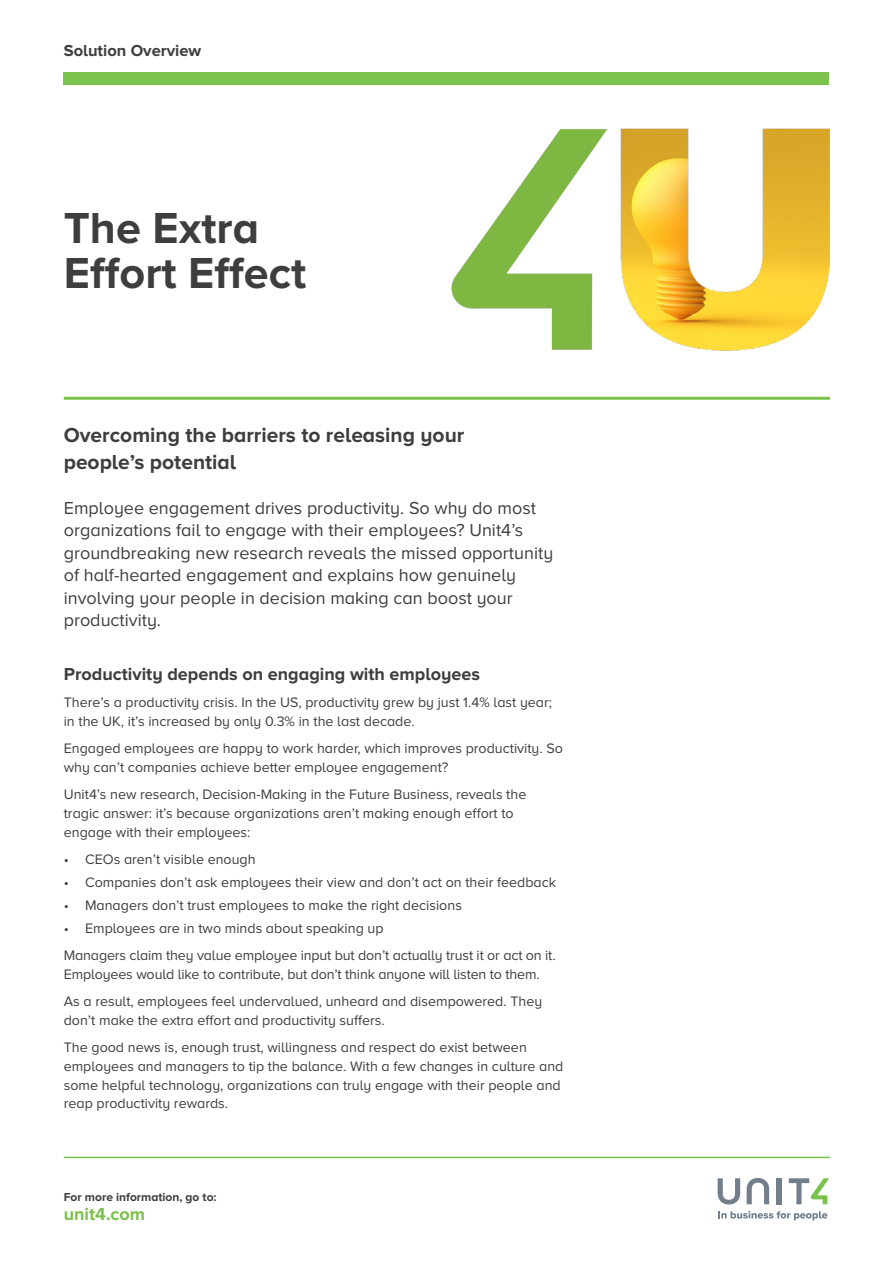
<style>
.page{position:relative;width:893px;height:1263px;background:#fff}
.page>*{position:absolute;margin:0;border:0;box-sizing:border-box;transform-origin:0 0}
.Headline_title{font:700 45px/45px "Proxima Nova A";color:#3e3e3f}
.TXT_introduction{font:700 21px/27px "Proxima Nova A";color:#3e3e3f}
.Body_copy{font:18px/22.5px "Proxima Nova A";color:#3e3e3f}
.Body_copy-2{font:700 18px "Proxima Nova A";color:#3e3e3f}
.t1{font:700 18px "Proxima Nova A";color:#7ac24b}
.t2{font:700 16.5px "Proxima Nova A";color:#3e3e3f}
.Body_copy-3{font:14.25px/18.8px "Proxima Nova A";color:#3e3e3f}
.Tabbed_body_copy{font:14.25px "Proxima Nova A";color:#3e3e3f}
.t3{font:700 12px "Proxima Nova A";color:#3e3e3f}
</style>
<div class="page">
<div style="left:64px;top:72px;width:765px;height:13px;background:#7ac24b"></div>
<hr style="left:64px;top:1157px;width:766px;height:1px;background:#7ac24b">
<svg style="left:718px;top:1211px;width:109px;height:9px"></svg>
<svg style="left:718px;top:1178px;width:22px;height:26px"></svg>
<svg style="left:747px;top:1178px;width:22px;height:26px"></svg>
<div style="left:777px;top:1178px;width:5px;height:26px;background:#727f8a"></div>
<svg style="left:789px;top:1178px;width:40px;height:26px"></svg>
<hr style="left:64px;top:397px;width:766px;height:3px;background:#7ac24b">
<img style="left:451px;top:128px;width:379px;height:223px">
<p class="t2" style="left:64px;top:41px;width:139px">Solution Overview</p>
<p class="Headline_title" style="left:64px;top:205px;width:244px">The Extra<br>Effort Effect</p>
<p class="TXT_introduction" style="left:64px;top:421px;width:402px">Overcoming the barriers to releasing your people’s potential</p>
<p class="Body_copy" style="left:64px;top:496px;width:491px">Employee engagement drives productivity. So why do most organizations fail to engage with their employees? Unit4’s groundbreaking new research reveals the missed opportunity of half-hearted engagement and explains how genuinely involving your people in decision making can boost your productivity.</p>
<p class="Body_copy-2" style="left:64px;top:664px;width:418px">Productivity depends on engaging with employees</p>
<p class="Body_copy-3" style="left:64px;top:693px;width:490px">There’s a productivity crisis. In the US, productivity grew by just 1.4% last year; in the UK, it’s increased by only 0.3% in the last decade.</p>
<p class="Body_copy-3" style="left:64px;top:739px;width:501px">Engaged employees are happy to work harder, which improves productivity. So why can’t companies achieve better employee engagement?</p>
<p class="Body_copy-3" style="left:64px;top:785px;width:464px">Unit4’s new research, Decision-Making in the Future Business, reveals the tragic answer: it’s because organizations aren’t making enough effort to engage with their employees:</p>
<p class="Tabbed_body_copy" style="left:64px;top:851px;width:193px">• CEOs aren’t visible enough</p>
<p class="Tabbed_body_copy" style="left:64px;top:874px;width:494px">• Companies don’t ask employees their view and don’t act on their feedback</p>
<p class="Tabbed_body_copy" style="left:64px;top:897px;width:400px">• Managers don’t trust employees to make the right decisions</p>
<p class="Tabbed_body_copy" style="left:64px;top:920px;width:321px">• Employees are in two minds about speaking up</p>
<p class="Body_copy-3" style="left:64px;top:946px;width:493px">Managers claim they value employee input but don’t actually trust it or act on it.<br>Employees would like to contribute, but don’t think anyone will listen to them.</p>
<p class="Body_copy-3" style="left:64px;top:992px;width:480px">As a result, employees feel undervalued, unheard and disempowered. They don’t make the extra effort and productivity suffers.</p>
<p class="Body_copy-3" style="left:64px;top:1038px;width:501px">The good news is, enough trust, willingness and respect do exist between employees and managers to tip the balance. With a few changes in culture and some helpful technology, organizations can truly engage with their people and reap productivity rewards.</p>
<p class="t3" style="left:64px;top:1190px;width:154px">For more information, go to:</p>
<p class="t1" style="left:64px;top:1204px;width:83px">unit4.com</p>
</div>
